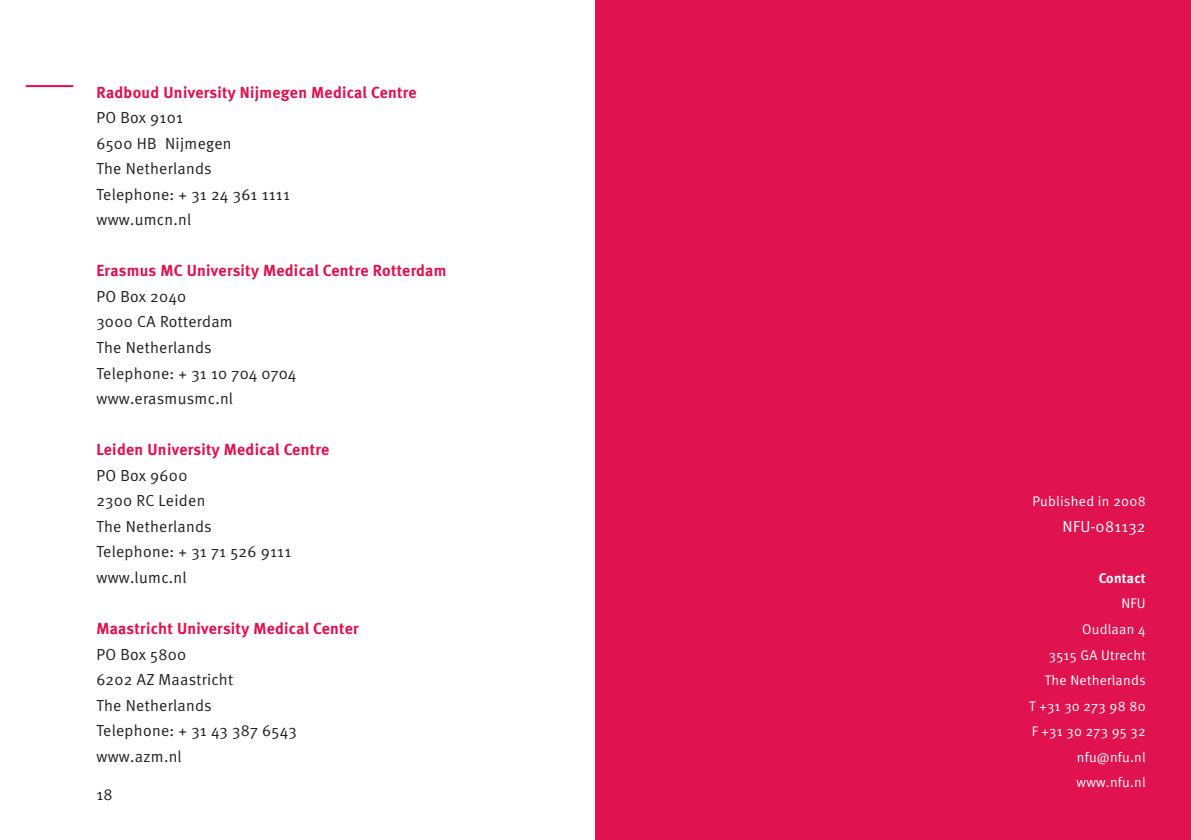
<style>
.page{position:relative;width:1191px;height:840px;background:#fff}
.page>*{position:absolute;margin:0;border:0;box-sizing:border-box;transform-origin:0 0}
.t1{font:16px/25.6px "Meta Normal";letter-spacing:.02em;color:#231f20}
.t2{font:700 16px "Meta";letter-spacing:.02em;color:#e0124f}
.t3{font:16px "Meta Normal";letter-spacing:.02em;color:#fff}
.t4{font:14px/25.6px "Meta Normal";letter-spacing:.02em;color:#fff;text-align:right}
.t5{font:700 14px "Meta";letter-spacing:.02em;color:#fff}
</style>
<div class="page">
<hr style="left:26px;top:85px;width:47px;height:2px;background:#e0124f">
<div style="left:595px;top:0;width:596px;height:839px;background:#e0124f"></div>
<p class="t2" style="left:96px;top:86px;width:322px">Radboud University Nijmegen Medical Centre</p>
<p class="t1" style="left:96px;top:106px;width:195px">PO Box 9101<br>6500 HB Nijmegen<br>The Netherlands<br>Telephone: + 31 24 361 1111 www.umcn.nl</p>
<p class="t2" style="left:96px;top:264px;width:351px">Erasmus MC University Medical Centre Rotterdam</p>
<p class="t1" style="left:96px;top:284px;width:201px">PO Box 2040<br>3000 CA Rotterdam<br>The Netherlands<br>Telephone: + 31 10 704 0704 www.erasmusmc.nl</p>
<p class="t2" style="left:96px;top:443px;width:234px">Leiden University Medical Centre</p>
<p class="t1" style="left:96px;top:463px;width:196px">PO Box 9600<br>2300 RC Leiden<br>The Netherlands<br>Telephone: + 31 71 526 9111 www.lumc.nl</p>
<p class="t2" style="left:96px;top:622px;width:264px">Maastricht University Medical Center</p>
<p class="t1" style="left:96px;top:642px;width:202px">PO Box 5800<br>6202 AZ Maastricht<br>The Netherlands<br>Telephone: + 31 43 387 6543 www.azm.nl</p>
<p class="t1" style="left:96px;top:782px;width:18px">18</p>
<p class="t4" style="left:1032px;top:489px;width:114px">Published in 2008</p>
<p class="t3" style="left:1062px;top:520px;width:84px">NFU-081132</p>
<p class="t5" style="left:1098px;top:572px;width:49px">Contact</p>
<p class="t4" style="left:1029px;top:591px;width:118px">NFU<br>Oudlaan 4<br>3515 GA Utrecht<br>The Netherlands<br>T +31 30 273 98 80<br>F +31 30 273 95 32 nfu@nfu.nl www.nfu.nl</p>
</div>
